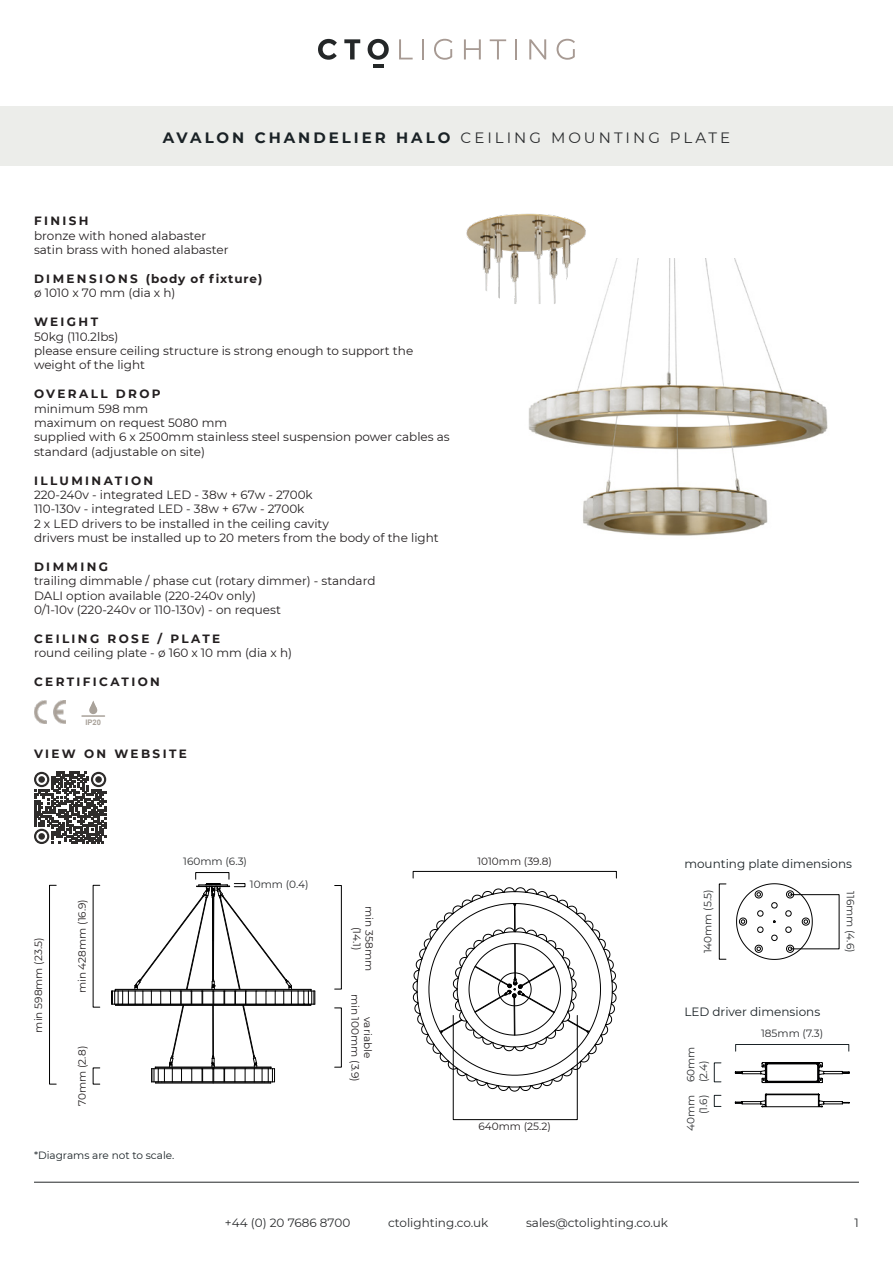
<style>
.page{position:relative;width:893px;height:1263px;background:#fff}
.page>*{position:absolute;margin:0;border:0;box-sizing:border-box;transform-origin:0 0}
.t1{font:700 15px "Montserrat";letter-spacing:.2em;color:#1a2226}
.t2{font:12px/14.4px "Montserrat";color:#231f20}
.t3{font:700 12px "Montserrat";letter-spacing:.2em;color:#231f20}
.t4{font:12px "Montserrat";color:#2a2c2e}
.t5{font:12px "Montserrat";color:#1a2226}
.t6{font:700 12px "Montserrat";letter-spacing:.155em;color:#231f20}
.t7{font:10.5px/12.6px "Montserrat";color:#231f20;text-align:center}
.t8{font:10.5px/12.6px "Montserrat";color:#2a2c2e}
.t9{font:10.5px "Montserrat";color:#1a2226}
.t10{font:700 7.65px "Arial";color:#a9a29a}
.s1{font-weight:400;color:#2a2c2e}
</style>
<div class="page">
<hr style="left:34px;top:1182px;width:825px;height:1px;background:#242728">
<hr style="left:373px;top:64px;width:11px;height:4px;background:#242728">
<svg style="left:318px;top:39px;width:19px;height:21px"></svg>
<svg style="left:344px;top:39px;width:16px;height:20px"></svg>
<svg style="left:368px;top:39px;width:21px;height:21px"></svg>
<hr style="left:422px;top:39px;width:2px;height:20px;background:#a79a93">
<svg style="left:434px;top:39px;width:18px;height:21px"></svg>
<svg style="left:464px;top:39px;width:17px;height:20px"></svg>
<svg style="left:490px;top:39px;width:16px;height:20px"></svg>
<hr style="left:515px;top:39px;width:2px;height:20px;background:#a79a93">
<svg style="left:529px;top:39px;width:17px;height:20px"></svg>
<svg style="left:557px;top:39px;width:18px;height:21px"></svg>
<svg style="left:399px;top:39px;width:14px;height:20px"></svg>
<div style="left:0;top:106px;width:893px;height:60px;background:#ecedea"></div>
<div style="left:334px;top:885px;width:8px;height:104px;border:1px solid #000001"></div>
<div style="left:49px;top:885px;width:8px;height:199px;border:1px solid #000001"></div>
<div style="left:334px;top:1007px;width:8px;height:60px;border:1px solid #000001"></div>
<div style="left:195px;top:872px;width:34px;height:8px;border:1px solid #000001"></div>
<svg style="left:736px;top:883px;width:77px;height:77px"></svg>
<div style="left:719px;top:883px;width:7px;height:76px;border:1px solid #000"></div>
<div style="left:790px;top:894px;width:49px;height:55px;border:1px solid #000"></div>
<img style="left:34px;top:701px;width:32px;height:22px">
<div style="left:89px;top:706px;width:8px;height:8px;background:#a9a29a;border-radius:50%"></div>
<svg style="left:90px;top:701px;width:7px;height:7px"></svg>
<hr style="left:81px;top:715px;width:24px;height:2px;background:#a9a29a">
<img style="left:528px;top:259px;width:300px;height:277px">
<img style="left:466px;top:213px;width:129px;height:91px">
<hr style="left:156px;top:1083px;width:57px;height:1px;background:#000">
<hr style="left:213px;top:1083px;width:58px;height:1px;background:#000">
<svg style="left:111px;top:883px;width:205px;height:200px"></svg>
<svg style="left:412px;top:887px;width:205px;height:205px"></svg>
<div style="left:413px;top:871px;width:204px;height:7px;border:1px solid #000001"></div>
<div style="left:453px;top:1015px;width:125px;height:105px;border:1px solid #000001"></div>
<div style="left:234px;top:883px;width:11px;height:4px;border:1px solid #000001"></div>
<svg style="left:735px;top:1062px;width:114px;height:45px"></svg>
<div style="left:735px;top:1044px;width:114px;height:7px;border:1px solid #1a2226"></div>
<div style="left:714px;top:1062px;width:7px;height:20px;border:1px solid #1a2226"></div>
<div style="left:714px;top:1095px;width:7px;height:12px;border:1px solid #1a2226"></div>
<svg style="left:34px;top:772px;width:72px;height:72px"></svg>
<div style="left:38px;top:776px;width:7px;height:7px;background:#2e2c2b;border-radius:50%"></div>
<div style="left:95px;top:776px;width:7px;height:7px;background:#2e2c2b;border-radius:50%"></div>
<div style="left:38px;top:833px;width:7px;height:7px;background:#2e2c2b;border-radius:50%"></div>
<p class="t1" style="left:163px;top:127px;width:569px">AVALON CHANDELIER HALO <span class="s1">CEILING MOUNTING PLATE</span></p>
<p class="t3" style="left:34px;top:212px;width:56px">FINISH</p>
<p class="t2" style="left:34px;top:228px;width:196px">bronze with honed alabaster satin brass with honed alabaster</p>
<p class="t6" style="left:34px;top:270px;width:230px">DIMENSIONS (body of fixture)</p>
<p class="t2" style="left:34px;top:285px;width:143px">ø 1010 x 70 mm (dia x h)</p>
<p class="t3" style="left:34px;top:313px;width:66px">WEIGHT</p>
<p class="t2" style="left:34px;top:329px;width:381px">50kg (110.2lbs)<br>please ensure ceiling structure is strong enough to support the weight of the light</p>
<p class="t3" style="left:34px;top:385px;width:128px">OVERALL DROP</p>
<p class="t2" style="left:34px;top:401px;width:417px">minimum 598 mm<br>maximum on request 5080 mm<br>supplied with 6 x 2500mm stainless steel suspension power cables as standard (adjustable on site)</p>
<p class="t3" style="left:34px;top:472px;width:121px">ILLUMINATION</p>
<p class="t2" style="left:34px;top:487px;width:406px">220-240v - integrated LED - 38w + 67w - 2700k<br>110-130v - integrated LED - 38w + 67w - 2700k<br>2 x LED drivers to be installed in the ceiling cavity<br>drivers must be installed up to 20 meters from the body of the light</p>
<p class="t3" style="left:34px;top:558px;width:76px">DIMMING</p>
<p class="t2" style="left:34px;top:573px;width:343px">trailing dimmable / phase cut (rotary dimmer) - standard<br>DALI option available (220-240v only)<br>0/1-10v (220-240v or 110-130v) - on request</p>
<p class="t3" style="left:34px;top:630px;width:188px">CEILING ROSE / PLATE</p>
<p class="t2" style="left:34px;top:645px;width:260px">round ceiling plate - ø 160 x 10 mm (dia x h)</p>
<p class="t3" style="left:34px;top:673px;width:127px">CERTIFICATION</p>
<p class="t10" style="left:85px;top:717px;width:17px">IP20</p>
<p class="t3" style="left:34px;top:745px;width:154px">VIEW ON WEBSITE</p>
<p class="t8" style="left:183px;top:854px;width:65px">160mm (6.3)</p>
<p class="t7" style="left:32px;top:1032px;width:96px;rotate:-90deg">min 598mm (23.5)</p>
<p class="t7" style="left:75px;top:993px;width:96px;rotate:-90deg">min 428mm (16.9)</p>
<p class="t7" style="left:75px;top:1106px;width:61px;rotate:-90deg">70mm (2.8)</p>
<p class="t9" style="left:34px;top:1148px;width:142px">*Diagrams are not to scale.</p>
<p class="t8" style="left:250px;top:878px;width:60px">10mm (0.4)</p>
<p class="t7" style="left:376px;top:906px;width:66px;rotate:90deg">min 358mm (14.1)</p>
<p class="t7" style="left:362px;top:993px;width:90px;rotate:90deg">min 100mm (3.9)</p>
<p class="t7" style="left:375px;top:1017px;width:43px;rotate:90deg">variable</p>
<p class="t7" style="left:477px;top:854px;width:76px">1010mm (39.8)</p>
<p class="t7" style="left:478px;top:1120px;width:74px">640mm (25.2)</p>
<p class="t5" style="left:684px;top:855px;width:169px">mounting plate dimensions</p>
<p class="t8" style="left:701px;top:953px;width:65px;rotate:-90deg">140mm (5.5)</p>
<p class="t8" style="left:857px;top:891px;width:63px;rotate:90deg">116mm (4.6)</p>
<p class="t5" style="left:684px;top:1004px;width:137px">LED driver dimensions</p>
<p class="t8" style="left:761px;top:1027px;width:64px">185mm (7.3)</p>
<p class="t8" style="left:684px;top:1082px;width:37px;rotate:-90deg">60mm (2.4)</p>
<p class="t8" style="left:684px;top:1131px;width:38px;text-align:right;rotate:-90deg">40mm (1.6)</p>
<p class="t4" style="left:225px;top:1214px;width:127px">+44 (0) 20 7686 8700</p>
<p class="t4" style="left:388px;top:1214px;width:102px">ctolighting.co.uk</p>
<p class="t4" style="left:526px;top:1214px;width:143px">sales@ctolighting.co.uk</p>
<p class="t4" style="left:855px;top:1214px;width:6px">1</p>
</div>
